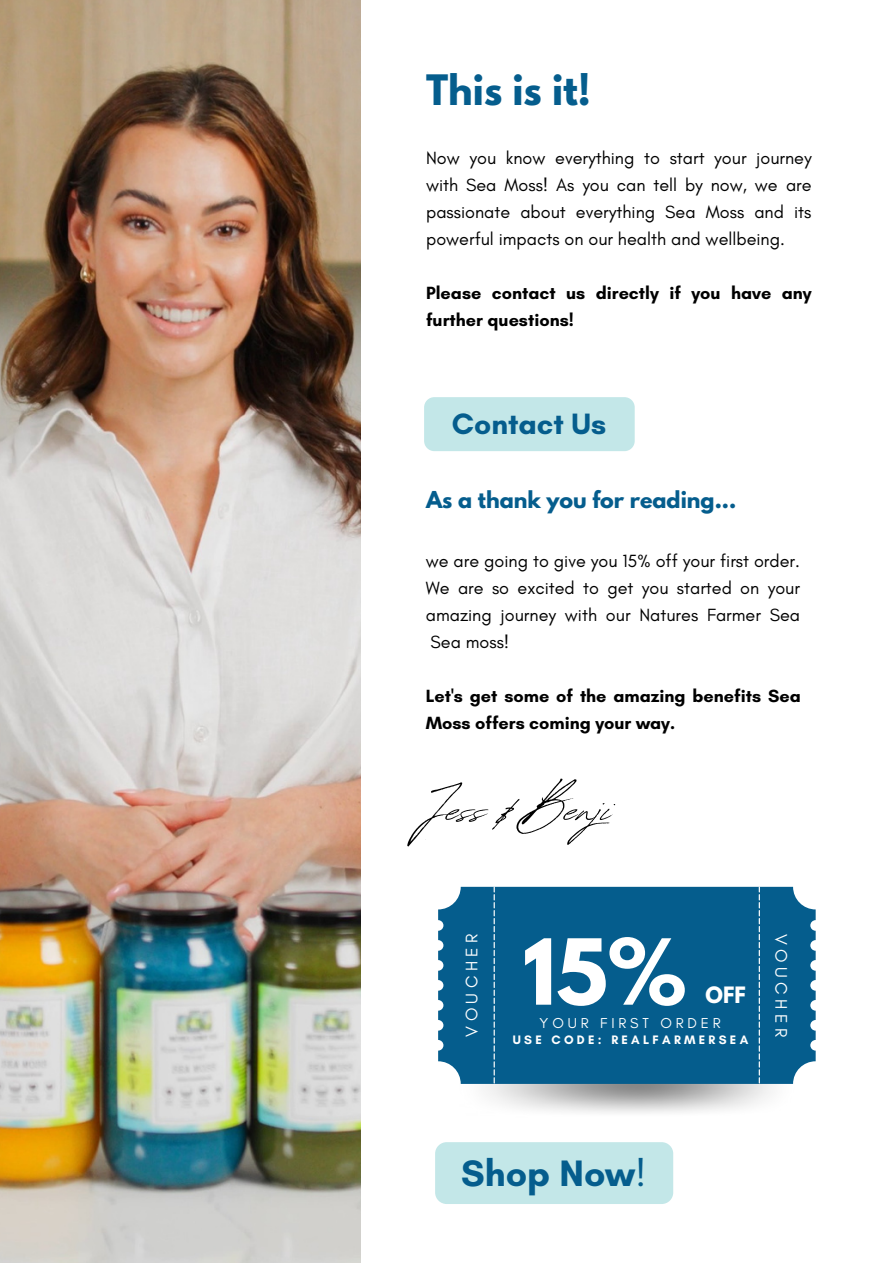
<style>
.page{position:relative;width:893px;height:1264px;background:#fff}
.page>*{position:absolute;margin:0;border:0;box-sizing:border-box;transform-origin:0 0}
.t1{font:700 80.55px "League Spartan";color:#fff}
.t2{font:63px "Revive 80 Signature";color:#000}
.t3{font:700 37.5px "Glacial Indifference";color:#055d8d}
.t4{font:700 37.2px "League Spartan";color:#055d8d}
.t5{font:700 30px "Glacial Indifference";color:#055d8d}
.t6{font:700 20.7px "League Spartan";color:#055d8d}
.t7{font:700 19.95px "League Spartan";color:#fff}
.t8{font:18px/27px "Glacial Indifference";color:#000;text-align:justify}
.t9{font:700 18px/27px "Glacial Indifference";color:#000}
.t10{font:17.1px "Glacial Indifference";letter-spacing:.26em;color:#fff}
.t11{font:14.55px "Glacial Indifference";letter-spacing:.26em;color:#fff}
.t12{font:700 12.45px "Glacial Indifference";letter-spacing:.26em;color:#fff}
.s1{font-weight:400}
</style>
<div class="page">
<div style="left:435px;top:1142px;width:238px;height:61px;background:#c3e7e8;border-radius:12px"></div>
<img style="left:460px;top:1083px;width:334px;height:30px">
<div style="left:438px;top:886px;width:377px;height:197px;background:#055d8d"></div>
<svg style="left:493px;top:886px;width:2px;height:197px"></svg>
<svg style="left:758px;top:886px;width:1px;height:197px"></svg>
<img style="left:0;top:0;width:360px;height:1262px">
<div style="left:424px;top:397px;width:210px;height:54px;background:#c3e7e8;border-radius:10px"></div>
<h3 class="t4" style="left:426px;top:72px;width:166px">This is it!</h3>
<p class="t8" style="left:426px;top:144px;width:387px">Now you know everything to start your journey with Sea Moss! As you can tell by now, we are passionate about everything Sea Moss and its powerful impacts on our health and wellbeing.</p>
<p class="t9" style="left:426px;top:279px;width:387px">Please contact us directly if you have any further questions!</p>
<h3 class="t5" style="left:452px;top:406px;width:156px">Contact Us</h3>
<p class="t6" style="left:426px;top:489px;width:312px">As a thank you for reading...</p>
<p class="t8" style="left:426px;top:547px;width:376px">we are going to give you 15% off your first order.<br>We are so excited to get you started on your amazing journey with our Natures Farmer Sea Sea moss!</p>
<p class="t9" style="left:426px;top:682px;width:376px">Let's get some of the amazing benefits Sea<br>Moss offers coming your way.</p>
<h2 class="t2" style="left:426px;top:761px;width:213px">Jess &amp; Benji</h2>
<p class="t10" style="left:461px;top:1036px;width:105px;rotate:-90deg">VOUCHER</p>
<p class="t10" style="left:791px;top:933px;width:105px;rotate:90deg">VOUCHER</p>
<h1 class="t1" style="left:522px;top:932px;width:165px">15%</h1>
<p class="t11" style="left:539px;top:1014px;width:183px">Y OUR FIRST ORDER</p>
<p class="t12" style="left:512px;top:1031px;width:237px">USE CODE: REALFARMERSEA</p>
<p class="t7" style="left:705px;top:985px;width:42px">OFF</p>
<h3 class="t3" style="left:461px;top:1150px;width:186px">Shop Now<span class="s1">!</span></h3>
</div>
